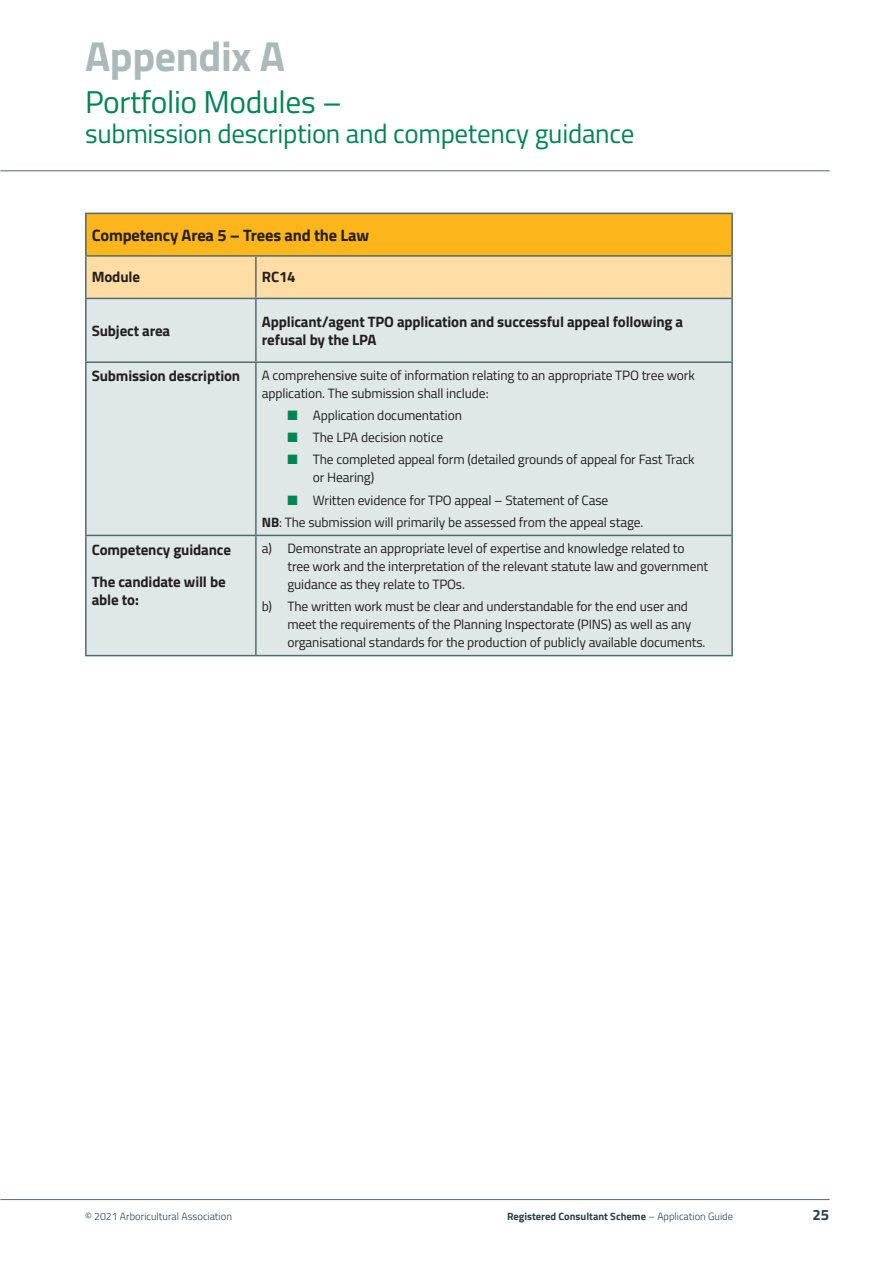
<style>
.page{position:relative;width:893px;height:1263px;background:#fff}
.page>*{position:absolute;margin:0;border:0;box-sizing:border-box;transform-origin:0 0}
.t1{font:700 42px "Titillium Web";letter-spacing:-.01em;color:#acb9ba}
.t2{font:31.5px "Titillium Web";letter-spacing:-.01em;color:#008553}
.t3{font:27px "Titillium Web";letter-spacing:-.01em;color:#008553}
.t4{font:700 16.5px "Titillium Web";letter-spacing:-.01em;color:#231f20}
.t5{font:700 15px/18px "Titillium Web";letter-spacing:-.01em;color:#231f20}
.t6{font:700 15px "Titillium Web";color:#2b4144}
.t7{font:13.5px/18px "Titillium Web";letter-spacing:-.01em;color:#231f20}
.t8{font:700 10.5px "Titillium Web";color:#2b4144}
.t9{font:300 10.5px "Titillium Web";color:#2b4144}
.s1{color:#008553}
.s2{font-weight:700}
.s3{font-weight:300}
</style>
<div class="page">
<hr style="left:0;top:170px;width:830px;height:1px;background:#516c6f">
<hr style="left:0;top:1199px;width:830px;height:1px;background:#516c6f">
<div style="left:86px;top:213px;width:646px;height:43px;background:#fcb61c"></div>
<div style="left:87px;top:257px;width:644px;height:41px;background:#ffdda5"></div>
<div style="left:87px;top:299px;width:644px;height:356px;background:#e0e7e7"></div>
<hr style="left:85px;top:213px;width:171px;height:1px;background:#516c6f">
<hr style="left:85px;top:214px;width:2px;height:41px;background:#516c6f">
<hr style="left:256px;top:213px;width:477px;height:1px;background:#516c6f">
<hr style="left:731px;top:214px;width:2px;height:41px;background:#516c6f">
<hr style="left:85px;top:255px;width:171px;height:2px;background:#516c6f">
<hr style="left:85px;top:257px;width:2px;height:41px;background:#516c6f">
<hr style="left:256px;top:255px;width:477px;height:2px;background:#516c6f">
<hr style="left:255px;top:257px;width:2px;height:41px;background:#516c6f">
<hr style="left:731px;top:257px;width:2px;height:41px;background:#516c6f">
<hr style="left:85px;top:298px;width:171px;height:1px;background:#516c6f">
<hr style="left:85px;top:299px;width:2px;height:62px;background:#516c6f">
<hr style="left:256px;top:298px;width:477px;height:1px;background:#516c6f">
<hr style="left:255px;top:299px;width:2px;height:62px;background:#516c6f">
<hr style="left:731px;top:299px;width:2px;height:62px;background:#516c6f">
<hr style="left:85px;top:361px;width:171px;height:2px;background:#516c6f">
<hr style="left:85px;top:363px;width:2px;height:172px;background:#516c6f">
<hr style="left:256px;top:361px;width:477px;height:2px;background:#516c6f">
<hr style="left:255px;top:363px;width:2px;height:172px;background:#516c6f">
<hr style="left:731px;top:363px;width:2px;height:172px;background:#516c6f">
<hr style="left:85px;top:535px;width:171px;height:1px;background:#516c6f">
<hr style="left:85px;top:536px;width:2px;height:119px;background:#516c6f">
<hr style="left:256px;top:535px;width:477px;height:1px;background:#516c6f">
<hr style="left:255px;top:536px;width:2px;height:119px;background:#516c6f">
<hr style="left:731px;top:536px;width:2px;height:119px;background:#516c6f">
<hr style="left:85px;top:655px;width:171px;height:1px;background:#516c6f">
<hr style="left:256px;top:655px;width:477px;height:1px;background:#516c6f">
<h1 class="t1" style="left:85px;top:24px;width:202px">Appendix A</h1>
<h2 class="t2" style="left:85px;top:79px;width:258px">Portfolio Modules –</h2>
<h3 class="t3" style="left:85px;top:113px;width:551px">submission description and competency guidance</h3>
<p class="t4" style="left:92px;top:222px;width:279px">Competency Area 5 – Trees and the Law</p>
<p class="t5" style="left:92px;top:267px;width:50px">Module</p>
<p class="t5" style="left:262px;top:267px;width:35px">RC14</p>
<p class="t5" style="left:92px;top:321px;width:80px">Subject area</p>
<p class="t5" style="left:262px;top:312px;width:423px">Applicant/agent TPO application and successful appeal following a refusal by the LPA</p>
<p class="t5" style="left:92px;top:366px;width:150px">Submission description</p>
<p class="t7" style="left:262px;top:365px;width:435px">A comprehensive suite of information relating to an appropriate TPO tree work application. The submission shall include:</p>
<p class="t7" style="left:287px;top:405px;width:176px"><span class="s1">■</span> Application documentation</p>
<p class="t7" style="left:287px;top:428px;width:157px"><span class="s1">■</span> The LPA decision notice</p>
<p class="t7" style="left:313px;top:450px;width:383px;text-indent:-26px"><span class="s1">■</span> The completed appeal form (detailed grounds of appeal for Fast Track or Hearing)</p>
<p class="t7" style="left:262px;top:488px;width:383px;line-height:22.2px;text-indent:25px"><span class="s1">■</span> Written evidence for TPO appeal – Statement of Case<br><span class="s2">NB</span>: The submission will primarily be assessed from the appeal stage.</p>
<p class="t5" style="left:92px;top:532px;width:141px;line-height:32.8px">Competency guidance<br>The candidate will be</p>
<p class="t5" style="left:92px;top:590px;width:49px">able to:</p>
<p class="t7" style="left:287px;top:538px;width:422px;text-indent:-26px">a) Demonstrate an appropriate level of expertise and knowledge related to tree work and the interpretation of the relevant statute law and government guidance as they relate to TPOs.</p>
<p class="t7" style="left:287px;top:597px;width:419px;text-indent:-26px">b) The written work must be clear and understandable for the end user and meet the requirements of the Planning Inspectorate (PINS) as well as any organisational standards for the production of publicly available documents.</p>
<p class="t9" style="left:85px;top:1209px;width:148px">© 2021 Arboricultural Association</p>
<p class="t8" style="left:507px;top:1209px;width:228px">Registered Consultant Scheme <span class="s3">– Application Guide</span></p>
<p class="t6" style="left:812px;top:1204px;width:18px">25</p>
</div>
